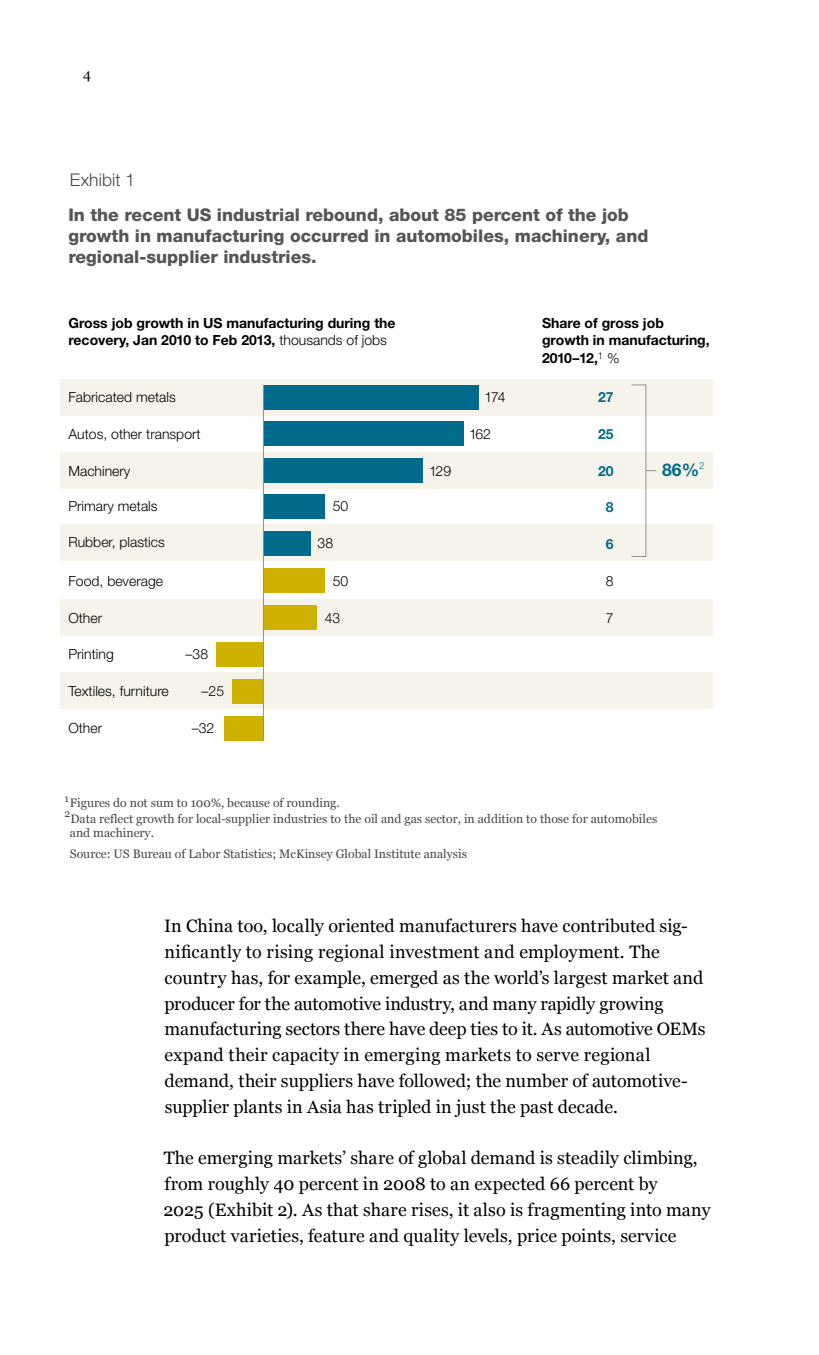
<style>
.page{position:relative;width:819px;height:1355px;background:#fff}
.page>*{position:absolute;margin:0;border:0;box-sizing:border-box;transform-origin:0 0}
.t1{font:17.85px/25.7px "Georgia";color:#000}
.t2{font:800 17.5px/21px "Helvetica Neue LT Std";color:#555}
.t3{font:300 17.5px "Helvetica Neue LT Std";letter-spacing:.005em;color:#464646}
.t4{font:700 17.5px "Helvetica Neue LT Std";color:#006b8b}
.t5{font:300 14px "Helvetica Neue LT Std";color:#000}
.t6{font:700 14px/17.5px "Helvetica Neue LT Std";color:#000}
.t7{font:700 14px "Helvetica Neue LT Std";color:#006b8b}
.t8{font:14px "Georgia";color:#000}
.t9{font:12.25px "Georgia";color:#464646}
.s1{font-weight:300}
</style>
<div class="page">
<div style="left:60px;top:379px;width:653px;height:36px;background:#f5f3ea"></div>
<div style="left:60px;top:452px;width:653px;height:36px;background:#f5f3ea"></div>
<div style="left:60px;top:599px;width:653px;height:37px;background:#f5f3ea"></div>
<div style="left:60px;top:524px;width:653px;height:37px;background:#f5f3ea"></div>
<div style="left:60px;top:672px;width:653px;height:37px;background:#f5f3ea"></div>
<div style="left:263px;top:385px;width:216px;height:24px;background:#006b8b"></div>
<div style="left:263px;top:422px;width:201px;height:24px;background:#006b8b"></div>
<div style="left:263px;top:458px;width:160px;height:25px;background:#006b8b"></div>
<div style="left:263px;top:494px;width:62px;height:24px;background:#006b8b"></div>
<div style="left:263px;top:531px;width:47px;height:24px;background:#006b8b"></div>
<div style="left:263px;top:569px;width:62px;height:24px;background:#cfb100"></div>
<div style="left:263px;top:605px;width:54px;height:25px;background:#cfb100"></div>
<div style="left:216px;top:642px;width:47px;height:25px;background:#cfb100"></div>
<div style="left:232px;top:679px;width:31px;height:24px;background:#cfb100"></div>
<div style="left:224px;top:716px;width:39px;height:24px;background:#cfb100"></div>
<div style="left:632px;top:385px;width:14px;height:171px;border:1px solid #929192"></div>
<hr style="left:263px;top:385px;width:1px;height:355px;background:#929192">
<p class="t8" style="left:83px;top:66px;width:9px">4</p>
<p class="t3" style="left:70px;top:169px;width:67px">Exhibit 1</p>
<p class="t2" style="left:68px;top:204px;width:581px">In the recent US industrial rebound, about 85 percent of the job growth in manufacturing occurred in automobiles, machinery, and regional-supplier industries.</p>
<p class="t6" style="left:68px;top:313px;width:329px">Gross job growth in US manufacturing during the recovery, Jan 2010 to Feb 2013, <span class="s1">thousands of jobs</span></p>
<p class="t5" style="left:68px;top:388px;width:109px">Fabricated metals</p>
<p class="t5" style="left:485px;top:388px;width:23px">174</p>
<p class="t5" style="left:68px;top:425px;width:134px">Autos, other transport</p>
<p class="t5" style="left:469px;top:425px;width:23px">162</p>
<p class="t5" style="left:68px;top:462px;width:63px">Machinery</p>
<p class="t5" style="left:429px;top:462px;width:23px">129</p>
<p class="t5" style="left:68px;top:497px;width:91px">Primary metals</p>
<p class="t5" style="left:333px;top:497px;width:17px">50</p>
<p class="t5" style="left:68px;top:534px;width:98px">Rubber, plastics</p>
<p class="t5" style="left:318px;top:534px;width:17px">38</p>
<p class="t5" style="left:68px;top:572px;width:96px">Food, beverage</p>
<p class="t5" style="left:333px;top:572px;width:17px">50</p>
<p class="t5" style="left:68px;top:609px;width:35px">Other</p>
<p class="t5" style="left:325px;top:609px;width:17px">43</p>
<p class="t5" style="left:68px;top:646px;width:47px">Printing</p>
<p class="t5" style="left:186px;top:646px;width:24px">–38</p>
<p class="t5" style="left:68px;top:682px;width:102px">Textiles, furniture</p>
<p class="t5" style="left:202px;top:682px;width:24px">–25</p>
<p class="t5" style="left:68px;top:719px;width:35px">Other</p>
<p class="t5" style="left:192px;top:719px;width:24px">–32</p>
<p class="t6" style="left:542px;top:313px;width:169px">Share of gross job growth in manufacturing,<br>2010–12,<sup>1</sup> <span class="s1">%</span></p>
<p class="t7" style="left:598px;top:388px;width:17px">27</p>
<p class="t7" style="left:598px;top:425px;width:17px">25</p>
<p class="t7" style="left:598px;top:462px;width:17px">20</p>
<p class="t7" style="left:606px;top:499px;width:9px">8</p>
<p class="t7" style="left:606px;top:535px;width:9px">6</p>
<p class="t4" style="left:662px;top:459px;width:44px">86%<sup>2</sup></p>
<p class="t5" style="left:606px;top:572px;width:9px">8</p>
<p class="t5" style="left:606px;top:609px;width:9px">7</p>
<p class="t9" style="left:65px;top:795px;width:277px"><sup>1</sup> Figures do not sum to 100%, because of rounding.</p>
<p class="t9" style="left:65px;top:811px;width:594px"><sup>2</sup>Data reflect growth for local-supplier industries to the oil and gas sector, in addition to those for automobiles</p>
<p class="t9" style="left:70px;top:826px;width:86px">and machinery.</p>
<p class="t9" style="left:70px;top:846px;width:399px">Source: US Bureau of Labor Statistics; McKinsey Global Institute analysis</p>
<p class="t1" style="left:164px;top:913px;width:543px">In China too, locally oriented manufacturers have contributed sig&shy;nificantly to rising regional investment and employment. The country has, for example, emerged as the world’s largest market and producer for the automotive industry, and many rapidly growing manufacturing sectors there have deep ties to it. As automotive OEMs expand their capacity in emerging markets to serve regional demand, their suppliers have followed; the number of automotive&shy;supplier plants in Asia has tripled in just the past decade.</p>
<p class="t1" style="left:163px;top:1145px;width:549px">The emerging markets’ share of global demand is steadily climbing, from roughly 40 percent in 2008 to an expected 66 percent by<br>2025 (Exhibit 2). As that share rises, it also is fragmenting into many product varieties, feature and quality levels, price points, service</p>
</div>
